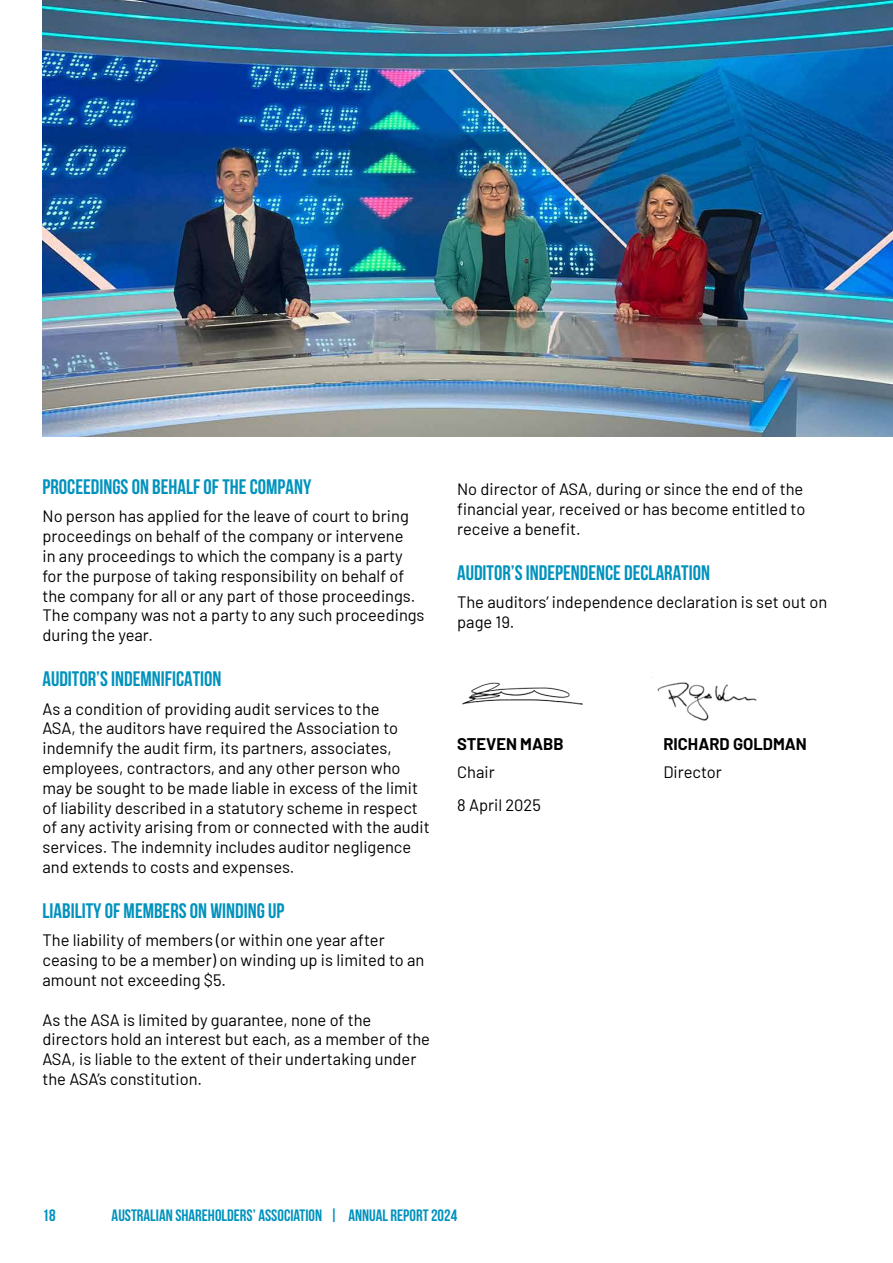
<style>
.page{position:relative;width:893px;height:1263px;background:#fff}
.page>*{position:absolute;margin:0;border:0;box-sizing:border-box;transform-origin:0 0}
.t1{font:700 21px "Bebas Neue";color:#0092bd}
.t2{font:16.5px/19.8px "Barlow";color:#000101}
.t3{font:700 16.5px "Bebas Neue";color:#0092bd}
.t4{font:700 16.5px "Barlow";color:#000101}
.t5{font:16.5px "Barlow";color:#000}
.s1{color:#000}
</style>
<div class="page">
<img style="left:462px;top:682px;width:121px;height:23px">
<img style="left:651px;top:677px;width:106px;height:44px">
<img style="left:43px;top:0;width:850px;height:436px">
<p class="t1" style="left:43px;top:475px;width:270px">PROCEEDINGS ON BEHALF OF THE COMPANY</p>
<p class="t2" style="left:43px;top:505px;width:383px">No person has applied for the leave of court to bring proceedings on behalf of the company or intervene<br>in any proceedings to which the company is a party for the purpose of taking responsibility on behalf of the company for all or any part of those proceedings.<br>The company was not a party to any such proceedings during the year.</p>
<p class="t1" style="left:43px;top:667px;width:180px">AUDITOR’S INDEMNIFICATION</p>
<p class="t2" style="left:43px;top:697px;width:389px">As a condition of providing audit services to the<br>ASA, the auditors have required the Association to indemnify the audit firm, its partners, associates, employees, contractors, and any other person who may be sought to be made liable in excess of the limit of liability described in a statutory scheme in respect of any activity arising from or connected with the audit services. The indemnity includes auditor negligence and extends to costs and expenses.</p>
<p class="t1" style="left:43px;top:899px;width:244px">LIABILITY OF MEMBERS ON WINDING UP</p>
<p class="t2" style="left:43px;top:929px;width:383px">The liability of members (or within one year after ceasing to be a member) on winding up is limited to an amount not exceeding $5.</p>
<p class="t2" style="left:43px;top:1008px;width:389px">As the ASA is limited by guarantee, none of the directors hold an interest but each, as a member of the ASA, is liable to the extent of their undertaking under the ASA’s constitution.</p>
<p class="t2" style="left:457px;top:478px;width:350px">No director of ASA, during or since the end of the financial year, received or has become entitled to receive a benefit.</p>
<p class="t1" style="left:457px;top:561px;width:254px">AUDITOR’S INDEPENDENCE DECLARATION</p>
<p class="t2" style="left:457px;top:591px;width:372px">The auditors’ independence declaration is set out on page <span class="s1">19</span>.</p>
<p class="t4" style="left:457px;top:732px;width:108px">STEVEN MABB</p>
<p class="t2" style="left:457px;top:761px;width:39px">Chair</p>
<p class="t5" style="left:457px;top:793px;width:85px">8 April 2025</p>
<p class="t4" style="left:663px;top:732px;width:145px">RICHARD GOLDMAN</p>
<p class="t2" style="left:663px;top:761px;width:60px">Director</p>
<p class="t3" style="left:43px;top:1206px;width:15px">18</p>
<p class="t3" style="left:112px;top:1206px;width:347px">AUSTRALIAN SHAREHOLDERS’ ASSOCIATION | ANNUAL REPORT 2024</p>
</div>
